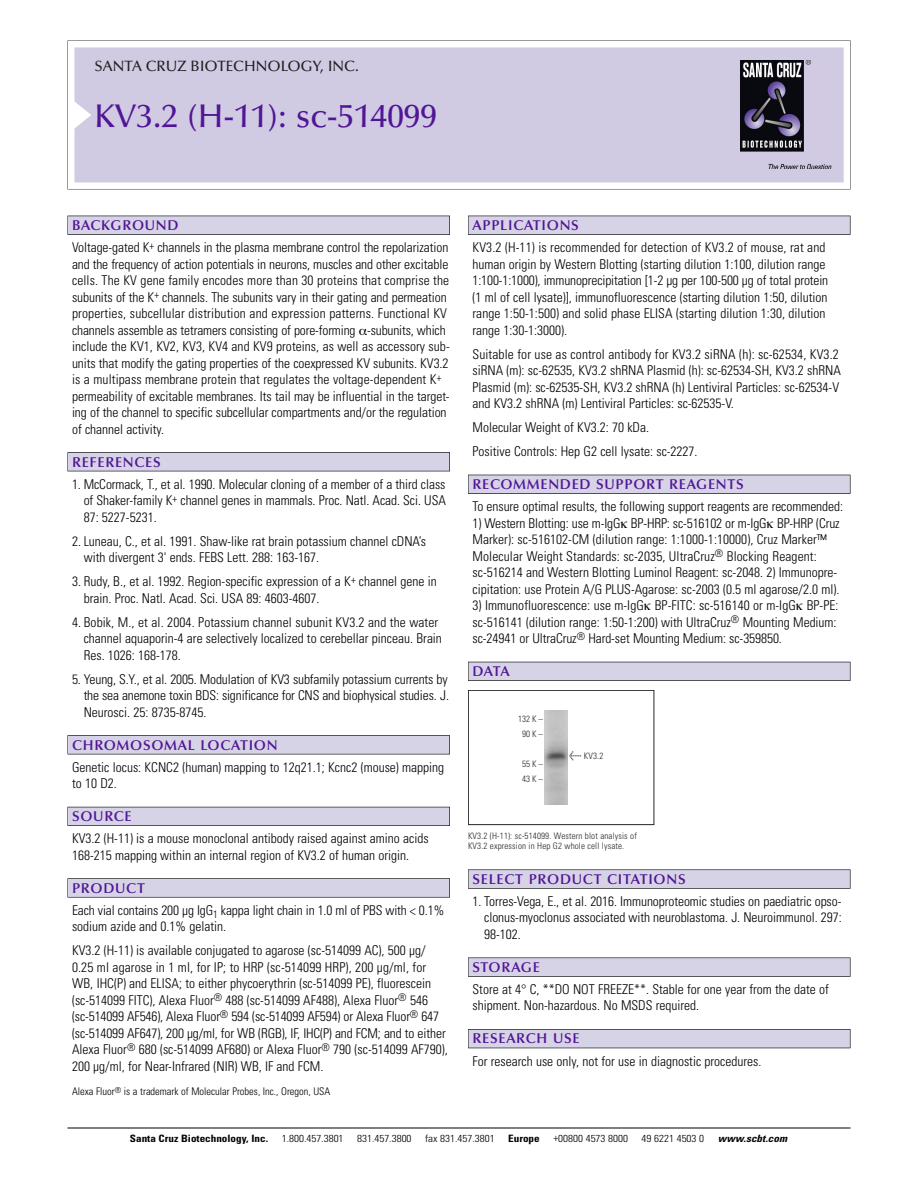
<style>
.page{position:relative;width:918px;height:1188px;background:#fff}
.page>*{position:absolute;margin:0;border:0;box-sizing:border-box;transform-origin:0 0}
.t1{font:500 33px "Optima";color:#511695}
.t2{font:500 15px "Optima";color:#231f20}
.t3{font:600 14.25px "Optima";letter-spacing:.05em;color:#511695}
.t4{font:300 condensed 13.5px/16.5px "Univers";color:#000}
.t5{font:300 condensed 10.5px "Univers";color:#000}
.t6{font:300 condensed 10.2px "Univers";color:#000;scale:1.1 1}
.t7{font:700 condensed 10.2px "Univers";color:#000;scale:1.1 1}
.t8{font:italic 700 condensed 10.2px "Univers";letter-spacing:.005em;color:#000;scale:1.1 1}
.t9{font:9px/10.5px "Univers Condensed Light+RBCZXP";letter-spacing:.015em;color:#272627}
.s1{font-family:"Meta Plus Book Roman+IQIRQZ";font-size:10.5px}
</style>
<div class="page">
<svg style="left:68px;top:40px;width:783px;height:149px"></svg>
<div style="left:74px;top:47px;width:770px;height:135px;background:#d1cae3"></div>
<img style="left:741px;top:60px;width:90px;height:108px">
<div style="left:68px;top:216px;width:382px;height:19px;background:#525155"></div>
<div style="left:68px;top:216px;width:381px;height:18px;background:#d7d3e7"></div>
<div style="left:68px;top:452px;width:382px;height:19px;background:#525155"></div>
<div style="left:68px;top:453px;width:381px;height:18px;background:#d7d3e7"></div>
<div style="left:68px;top:735px;width:382px;height:19px;background:#545357"></div>
<div style="left:68px;top:736px;width:381px;height:18px;background:#d7d3e7"></div>
<div style="left:68px;top:807px;width:382px;height:19px;background:#54535a"></div>
<div style="left:68px;top:807px;width:381px;height:18px;background:#d7d3e7"></div>
<svg style="left:68px;top:878px;width:382px;height:20px"></svg>
<div style="left:68px;top:879px;width:381px;height:18px;background:#d7d3e7"></div>
<div style="left:468px;top:216px;width:382px;height:19px;background:#525155"></div>
<div style="left:468px;top:216px;width:382px;height:18px;background:#d7d3e7"></div>
<div style="left:468px;top:475px;width:382px;height:19px;background:#515055"></div>
<div style="left:468px;top:475px;width:382px;height:18px;background:#d7d3e7"></div>
<div style="left:468px;top:662px;width:382px;height:19px;background:#525158"></div>
<div style="left:468px;top:662px;width:382px;height:18px;background:#d7d3e7"></div>
<svg style="left:468px;top:869px;width:382px;height:20px"></svg>
<div style="left:468px;top:870px;width:382px;height:18px;background:#d7d3e7"></div>
<div style="left:468px;top:958px;width:382px;height:19px;background:#575759"></div>
<div style="left:468px;top:958px;width:382px;height:18px;background:#d7d3e7"></div>
<div style="left:468px;top:1029px;width:382px;height:19px;background:#525158"></div>
<div style="left:468px;top:1030px;width:382px;height:18px;background:#d7d3e7"></div>
<hr style="left:68px;top:1128px;width:782px;height:1px;background:#000">
<div style="left:468px;top:690px;width:186px;height:135px;border:1px solid #272627"></div>
<img style="left:544px;top:710px;width:23px;height:95px">
<p class="t2" style="left:94px;top:61px;width:266px">SANTA CRUZ BIOTECHNOLOGY, INC.</p>
<h1 class="t1" style="left:94px;top:103px;width:344px">KV3.2 (H-11): sc-514099</h1>
<p class="t3" style="left:72px;top:219px;width:108px">BACKGROUND</p>
<p class="t4" style="left:72px;top:240px;width:379px">Voltage-gated K<sup>+</sup> channels in the plasma membrane control the repolarization and the frequency of action potentials in neurons, muscles and other excitable cells. The KV gene family encodes more than 30 proteins that comprise the subunits of the K<sup>+</sup> channels. The subunits vary in their gating and permeation properties, subcellular distribution and expression patterns. Functional KV channels assemble as tetramers consisting of pore-forming -subunits, which include the KV1, KV2, KV3, KV4 and KV9 proteins, as well as accessory sub&shy;units that modify the gating properties of the coexpressed KV subunits. KV3.2 is a multipass membrane protein that regulates the voltage-dependent K<sup>+ </sup>permeability of excitable membranes. Its tail may be influential in the target&shy;ing of the channel to specific subcellular compartments and/or the regulation of channel activity.</p>
<p class="t3" style="left:72px;top:456px;width:90px">REFERENCES</p>
<p class="t4" style="left:84px;top:477px;width:364px;text-align:justify;text-indent:-12px">1. McCormack, T., et al. 1990. Molecular cloning of a member of a third class of Shaker-family K<sup>+</sup> channel genes in mammals. Proc. Natl. Acad. Sci. USA 87: 5227-5231.</p>
<p class="t4" style="left:84px;top:534px;width:344px;text-indent:-12px">2. Luneau, C., et al. 1991. Shaw-like rat brain potassium channel cDNA’s with divergent 3' ends. FEBS Lett. 288: 163-167.</p>
<p class="t4" style="left:84px;top:574px;width:355px;text-indent:-12px">3. Rudy, B., et al. 1992. Region-specific expression of a K<sup>+</sup> channel gene in brain. Proc. Natl. Acad. Sci. USA 89: 4603-4607.</p>
<p class="t4" style="left:84px;top:615px;width:360px;text-indent:-12px">4. Bobik, M., et al. 2004. Potassium channel subunit KV3.2 and the water channel aquaporin-4 are selectively localized to cerebellar pinceau. Brain<br>Res. 1026: 168-178.</p>
<p class="t4" style="left:84px;top:672px;width:367px;text-align:justify;text-indent:-12px">5. Yeung, S.Y., et al. 2005. Modulation of KV3 subfamily potassium currents by the sea anemone toxin BDS: significance for CNS and biophysical studies. J.<br>Neurosci. 25: 8735-8745.</p>
<p class="t3" style="left:72px;top:739px;width:207px">CHROMOSOMAL LOCATION</p>
<p class="t4" style="left:72px;top:760px;width:374px">Genetic locus: KCNC2 (human) mapping to 12q21.1; Kcnc2 (mouse) mapping to 10 D2.</p>
<p class="t3" style="left:72px;top:811px;width:61px">SOURCE</p>
<p class="t4" style="left:72px;top:831px;width:358px">KV3.2 (H-11) is a mouse monoclonal antibody raised against amino acids<br>168-215 mapping within an internal region of KV3.2 of human origin.</p>
<p class="t3" style="left:72px;top:882px;width:74px">PRODUCT</p>
<p class="t4" style="left:72px;top:903px;width:374px">Each vial contains 200 µg IgG<sub>1</sub> kappa light chain in 1.0 ml of PBS with &lt; 0.1% sodium azide and 0.1% gelatin.</p>
<p class="t4" style="left:72px;top:943px;width:377px">KV3.2 (H-11) is available conjugated to agarose (sc-514099 AC), 500 µg/ 0.25 ml agarose in 1 ml, for IP; to HRP (sc-514099 HRP), 200 µg/ml, for WB, IHC(P) and ELISA; to either phycoerythrin (sc-514099 PE), fluorescein (sc-514099 FITC), Alexa Fluor<sup>®</sup> 488 (sc-514099 AF488), Alexa Fluor<sup>®</sup> 546 (sc-514099 AF546), Alexa Fluor<sup>®</sup> 594 (sc-514099 AF594) or Alexa Fluor<sup>®</sup> 647 (sc-514099 AF647), 200 µg/ml, for WB (RGB), IF, IHC(P) and FCM; and to either Alexa Fluor<sup>®</sup> 680 (sc-514099 AF680) or Alexa Fluor<sup>®</sup> 790 (sc-514099 AF790), 200 µg/ml, for Near-Infrared (NIR) WB, IF and FCM.</p>
<p class="t5" style="left:72px;top:1087px;width:260px">Alexa Fluor<sup>®</sup> is a trademark of Molecular Probes, Inc., Oregon, USA</p>
<p class="t3" style="left:473px;top:219px;width:108px">APPLICATIONS</p>
<p class="t4" style="left:473px;top:240px;width:357px">KV3.2 (H-11) is recommended for detection of KV3.2 of mouse, rat and human origin by Western Blotting (starting dilution 1:100, dilution range 1:100-1:1000), immunoprecipitation [1-2 µg per 100-500 µg of total protein (1 ml of cell lysate)], immunofluorescence (starting dilution 1:50, dilution range 1:50-1:500) and solid phase ELISA (starting dilution 1:30, dilution range 1:30-1:3000).</p>
<p class="t4" style="left:473px;top:347px;width:370px">Suitable for use as control antibody for KV3.2 siRNA (h): sc-62534, KV3.2 siRNA (m): sc-62535, KV3.2 shRNA Plasmid (h): sc-62534-SH, KV3.2 shRNA Plasmid (m): sc-62535-SH, KV3.2 shRNA (h) Lentiviral Particles: sc-62534-V and KV3.2 shRNA (m) Lentiviral Particles: sc-62535-V.</p>
<p class="t4" style="left:473px;top:416px;width:227px;line-height:24px">Molecular Weight of KV3.2: 70 kDa.<br>Positive Controls: Hep G2 cell lysate: sc-2227.</p>
<p class="t3" style="left:473px;top:479px;width:273px">RECOMMENDED SUPPORT REAGENTS</p>
<p class="t4" style="left:473px;top:499px;width:372px">To ensure optimal results, the following support reagents are recommended:</p>
<p class="t4" style="left:473px;top:516px;width:369px">1) Western Blotting: use m-IgG BP-HRP: sc-516102 or m-IgG BP-HRP (Cruz Marker): sc-516102-CM (dilution range: 1:1000-1:10000), Cruz Marker™ Molecular Weight Standards: sc-2035, UltraCruz<sup>®</sup> Blocking Reagent: sc-516214 and Western Blotting Luminol Reagent: sc-2048. 2) Immunopre&shy;cipitation: use Protein A/G PLUS-Agarose: sc-2003 (0.5 ml agarose/2.0 ml).</p>
<p class="t4" style="left:473px;top:598px;width:368px">3) Immunofluorescence: use m-IgG BP-FITC: sc-516140 or m-IgG BP-PE: sc-516141 (dilution range: 1:50-1:200) with UltraCruz<sup>®</sup> Mounting Medium: sc-24941 or UltraCruz<sup>®</sup> Hard-set Mounting Medium: sc-359850.</p>
<p class="t3" style="left:473px;top:666px;width:39px">DATA</p>
<p class="t9" style="left:518px;top:713px;width:26px;line-height:14.7px;text-align:center">132 K –<br>90K–</p>
<p class="t9" style="left:522px;top:758px;width:22px;line-height:14.2px">55K–<br>43K–</p>
<p class="t9" style="left:569px;top:752px;width:36px"><span class="s1">&lt;</span> KV3.2</p>
<p class="t9" style="left:468px;top:831px;width:170px">KV3.2 (H-11): sc-514099. Western blot analysis of<br>KV3.2 expression in Hep G2 whole cell lysate.</p>
<p class="t3" style="left:473px;top:873px;width:215px">SELECT PRODUCT CITATIONS</p>
<p class="t4" style="left:484px;top:894px;width:359px;text-align:justify;text-indent:-12px">1. Torres-Vega, E., et al. 2016. Immunoproteomic studies on paediatric opso&shy;clonus-myoclonus associated with neuroblastoma. J. Neuroimmunol. 297:<br>98-102.</p>
<p class="t3" style="left:473px;top:961px;width:69px">STORAGE</p>
<p class="t4" style="left:473px;top:982px;width:358px">Store at 4° C, **DO NOT FREEZE**. Stable for one year from the date of shipment. Non-hazardous. No MSDS required.</p>
<p class="t3" style="left:473px;top:1033px;width:109px">RESEARCH USE</p>
<p class="t4" style="left:473px;top:1054px;width:290px">For research use only, not for use in diagnostic procedures.</p>
<p class="t7" style="left:130px;top:1135px;width:127px">Santa Cruz Biotechnology, Inc.</p>
<p class="t6" style="left:282px;top:1135px;width:58px">1.800.457.3801</p>
<p class="t6" style="left:357px;top:1135px;width:51px">831.457.3800</p>
<p class="t6" style="left:425px;top:1135px;width:65px">fax 831.457.3801</p>
<p class="t7" style="left:508px;top:1135px;width:30px">Europe</p>
<p class="t6" style="left:553px;top:1135px;width:69px">+00800 4573 8000</p>
<p class="t6" style="left:642px;top:1135px;width:58px">49 6221 4503 0</p>
<p class="t8" style="left:718px;top:1135px;width:64px">www.scbt.com</p>
</div>
